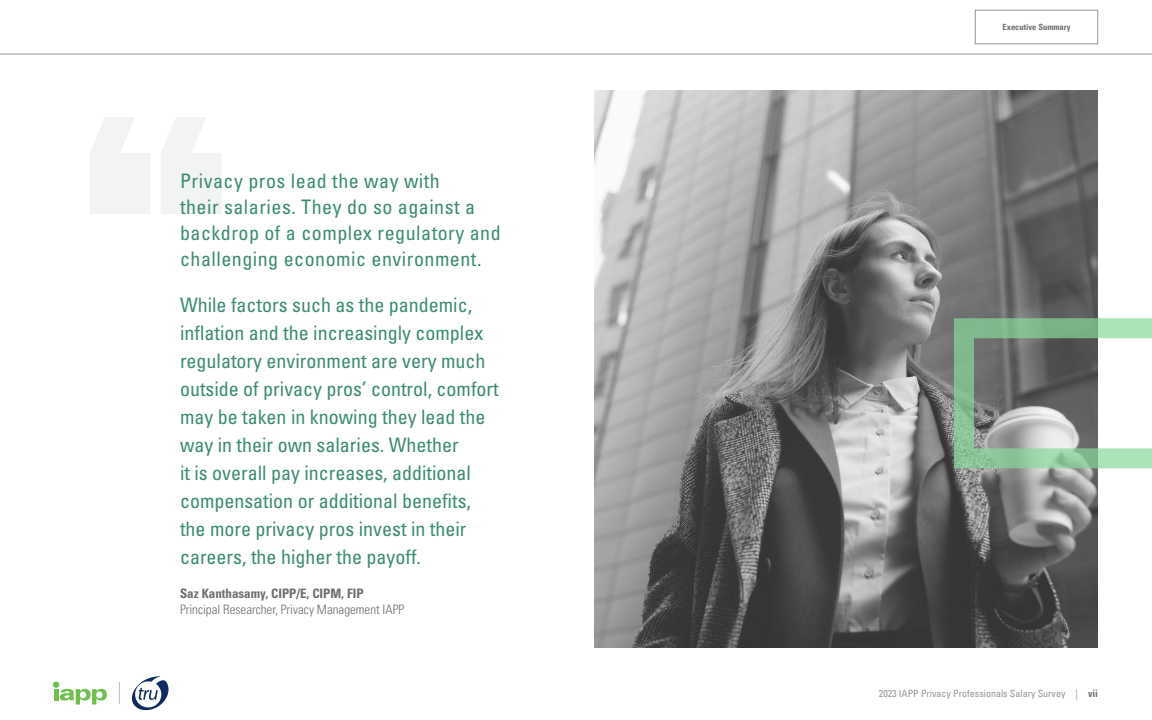
<style>
.page{position:relative;width:1152px;height:720px;background:#fff}
.page>*{position:absolute;margin:0;border:0;box-sizing:border-box;transform-origin:0 0}
.PQ2{font:condensed 20px/28px "Univers LT Std";color:#3b8c6e}
.PQ2-2{font:condensed 20px/26px "Univers LT Std";letter-spacing:.025em;color:#3b8c6e}
.PQ2_4_Author{font:300 condensed 13px/16px "Univers LT Std";color:#6c6d70}
.t1{font:condensed 10px "Univers LT Std";color:#939598}
.Current_Section{font:700 condensed 8.5px "Univers LT Std";color:#6c6d70}
.s1{font-weight:700}
.s2{font-weight:700;color:#6c6d70}
</style>
<div class="page">
<hr style="left:54px;top:689px;width:4px;height:11px;background:#70bf4c">
<div style="left:53px;top:681px;width:6px;height:7px;background:#70bf4c;border-radius:50%"></div>
<svg style="left:60px;top:689px;width:47px;height:16px"></svg>
<svg style="left:119px;top:682px;width:1px;height:22px"></svg>
<hr style="left:0;top:54px;width:1152px;height:1px;background:#939598">
<svg style="left:132px;top:676px;width:36px;height:34px"></svg>
<img style="left:594px;top:90px;width:504px;height:558px">
<svg style="left:954px;top:318px;width:198px;height:150px"></svg>
<svg style="left:90px;top:117px;width:131px;height:97px"></svg>
<div style="left:975px;top:10px;width:123px;height:34px;border:1px solid #939598"></div>
<p class="PQ2-2" style="left:180px;top:168px;width:322px">Privacy pros lead the way with<br>their salaries. They do so against a backdrop of a complex regulatory and challenging economic environment.</p>
<p class="PQ2" style="left:180px;top:291px;width:320px">While factors such as the pandemic, inflation and the increasingly complex regulatory environment are very much outside of privacy pros’ control, comfort may be taken in knowing they lead the way in their own salaries. Whether<br>it is overall pay increases, additional compensation or additional benefits, the more privacy pros invest in their careers, the higher the payoff.</p>
<p class="PQ2_4_Author" style="left:180px;top:586px;width:226px"><span class="s1">Saz Kanthasamy, CIPP/E, CIPM, FIP<br></span>Principal Researcher, Privacy Management IAPP</p>
<p class="Current_Section" style="left:1003px;top:22px;width:69px">Executive Summary</p>
<p class="t1" style="left:879px;top:687px;width:221px">2023 IAPP Privacy Professionals Salary Survey | <span class="s2">vii</span></p>
</div>
